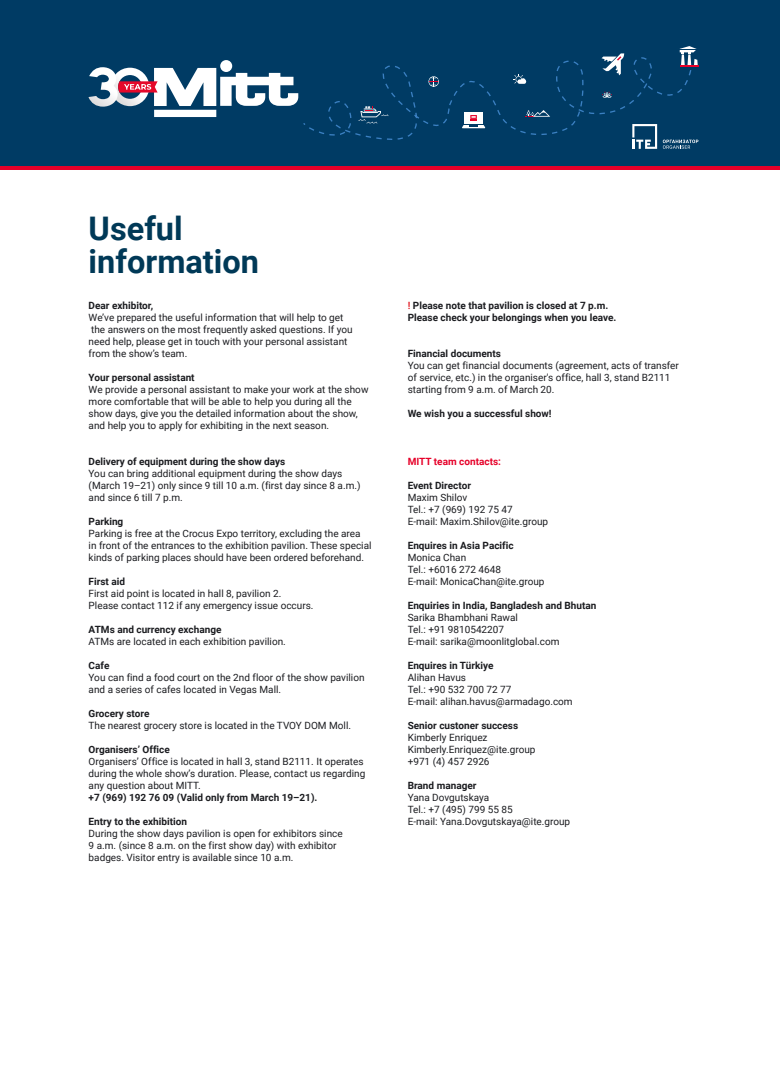
<style>
.page{position:relative;width:780px;height:1088px;background:#fff}
.page>*{position:absolute;margin:0;border:0;box-sizing:border-box;transform-origin:0 0}
.t1{font:700 32.5px/32.5px "Roboto";color:#003957}
.t2{font:10px/12px "Roboto";color:#1b1c20}
.t3{font:700 10px/12px "Roboto";color:#1b1c20}
.t4{font:700 10px "Roboto";color:#e60029}
.s1{color:#e42d35}
</style>
<div class="page">
<div style="left:0;top:0;width:780px;height:167px;background:#003b64"></div>
<hr style="left:0;top:167px;width:780px;height:3px;background:#e60029">
<svg style="left:88px;top:46px;width:610px;height:103px"></svg>
<h1 class="t1" style="left:89px;top:211px;width:172px">Useful information</h1>
<p class="t3" style="left:89px;top:299px;width:66px">Dear exhibitor,</p>
<p class="t2" style="left:89px;top:311px;width:265px">We’ve prepared the useful information that will help to get the answers on the most frequently asked questions. If you need help, please get in touch with your personal assistant from the show’s team.</p>
<p class="t3" style="left:89px;top:371px;width:107px">Your personal assistant</p>
<p class="t2" style="left:89px;top:383px;width:281px">We provide a personal assistant to make your work at the show more comfortable that will be able to help you during all the show days, give you the detailed information about the show, and help you to apply for exhibiting in the next season.</p>
<p class="t3" style="left:89px;top:455px;width:198px">Delivery of equipment during the show days</p>
<p class="t2" style="left:89px;top:467px;width:273px">You can bring additional equipment during the show days (March 19–21) only since 9 till 10 a.m. (first day since 8 a.m.) and since 6 till 7 p.m.</p>
<p class="t3" style="left:89px;top:515px;width:36px">Parking</p>
<p class="t2" style="left:89px;top:527px;width:284px">Parking is free at the Crocus Expo territory, excluding the area<br>in front of the entrances to the exhibition pavilion. These special kinds of parking places should have been ordered beforehand.</p>
<p class="t3" style="left:89px;top:575px;width:38px">First aid</p>
<p class="t2" style="left:89px;top:587px;width:226px">First aid point is located in hall 8, pavilion 2.<br>Please contact 112 if any emergency issue occurs.</p>
<p class="t3" style="left:89px;top:623px;width:134px">ATMs and currency exchange</p>
<p class="t2" style="left:89px;top:635px;width:199px">ATMs are located in each exhibition pavilion.</p>
<p class="t3" style="left:89px;top:659px;width:22px">Cafe</p>
<p class="t2" style="left:89px;top:671px;width:277px">You can find a food court on the 2nd floor of the show pavilion and a series of cafes located in Vegas Mall.</p>
<p class="t3" style="left:89px;top:707px;width:62px">Grocery store</p>
<p class="t2" style="left:89px;top:719px;width:264px">The nearest grocery store is located in the TVOY DOM Moll.</p>
<p class="t3" style="left:89px;top:743px;width:83px">Organisers’ Office</p>
<p class="t2" style="left:89px;top:755px;width:278px">Organisers’ Office is located in hall 3, stand B2111. It operates during the whole show’s duration. Please, contact us regarding any question about MITT.</p>
<p class="t3" style="left:89px;top:791px;width:230px">+7 (969) 192 76 09 (Valid only from March 19–21).</p>
<p class="t3" style="left:89px;top:815px;width:100px">Entry to the exhibition</p>
<p class="t2" style="left:89px;top:827px;width:256px">During the show days pavilion is open for exhibitors since<br>9 a.m. (since 8 a.m. on the first show day) with exhibitor badges. Visitor entry is available since 10 a.m.</p>
<p class="t3" style="left:407px;top:299px;width:210px"><span class="s1">!</span> Please note that pavilion is closed at 7 p.m.<br>Please check your belongings when you leave.</p>
<p class="t3" style="left:407px;top:347px;width:95px">Financial documents</p>
<p class="t2" style="left:407px;top:359px;width:273px">You can get financial documents (agreement, acts of transfer of service, etc.) in the organiser's office, hall 3, stand B2111 starting from 9 a.m. of March 20.</p>
<p class="t3" style="left:407px;top:407px;width:145px">We wish you a successful show!</p>
<p class="t4" style="left:407px;top:454px;width:95px">MITT team contacts:</p>
<p class="t3" style="left:407px;top:479px;width:65px">Event Director</p>
<p class="t2" style="left:407px;top:491px;width:142px">Maxim Shilov<br>Tel.: +7 (969) 192 75 47<br>E-mail: Maxim.Shilov@ite.group</p>
<p class="t3" style="left:407px;top:539px;width:107px">Enquires in Asia Pacific</p>
<p class="t2" style="left:407px;top:551px;width:138px">Monica Chan<br>Tel.: +6016 272 4648<br>E-mail: MonicaChan@ite.group</p>
<p class="t3" style="left:407px;top:599px;width:190px">Enquiries in India, Bangladesh and Bhutan</p>
<p class="t2" style="left:407px;top:611px;width:153px">Sarika Bhambhani Rawal<br>Tel.: +91 9810542207<br>E-mail: sarika@moonlitglobal.com</p>
<p class="t3" style="left:407px;top:659px;width:87px">Enquires in Türkiye</p>
<p class="t2" style="left:407px;top:671px;width:166px">Alihan Havus<br>Tel.: +90 532 700 72 77<br>E-mail: alihan.havus@armadago.com</p>
<p class="t3" style="left:407px;top:719px;width:112px">Senior custoner success</p>
<p class="t2" style="left:407px;top:731px;width:129px">Kimberly Enriquez<br>Kimberly.Enriquez@ite.group +971 (4) 457 2926</p>
<p class="t3" style="left:407px;top:779px;width:70px">Brand manager</p>
<p class="t2" style="left:407px;top:791px;width:164px">Yana Dovgutskaya<br>Tel.: +7 (495) 799 55 85<br>E-mail: Yana.Dovgutskaya@ite.group</p>
</div>
